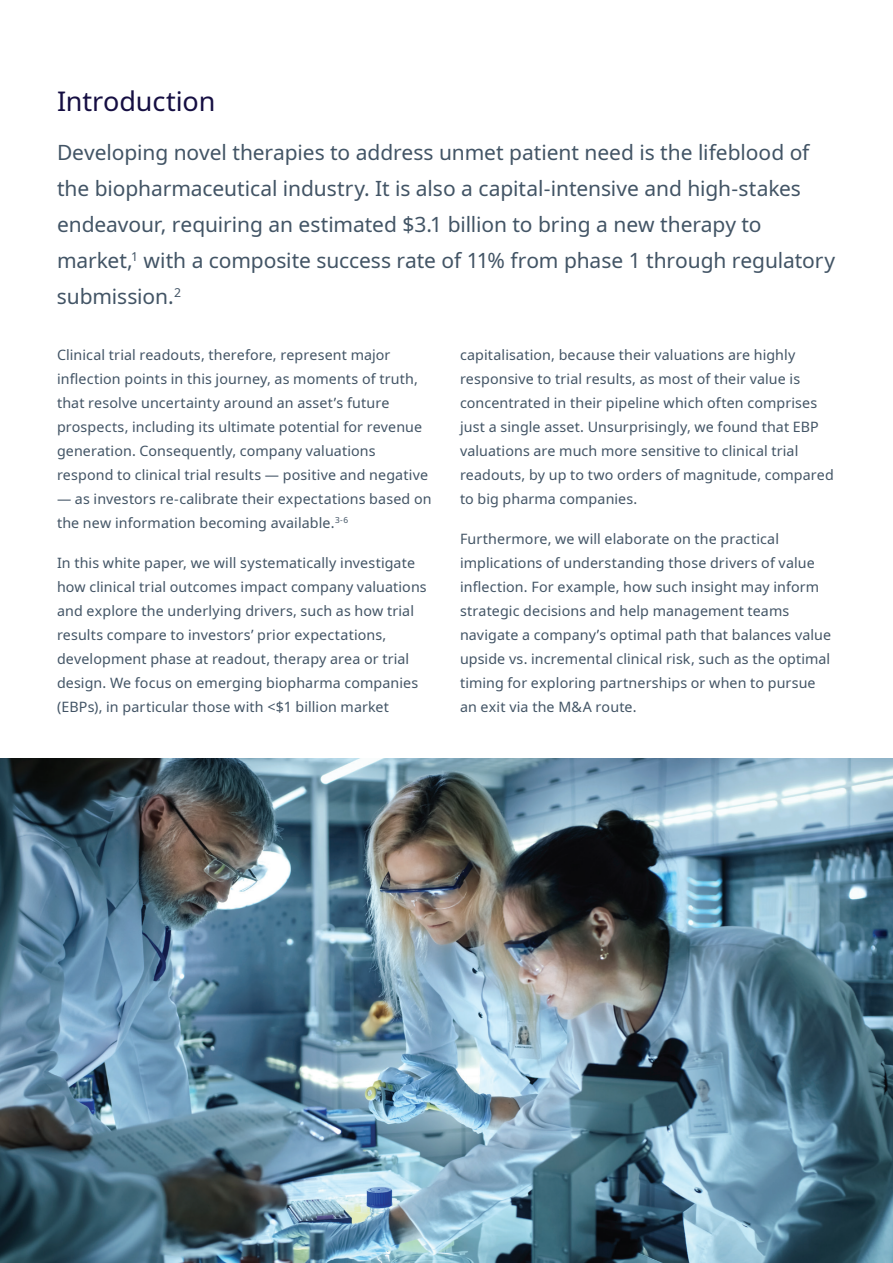
<style>
.page{position:relative;width:893px;height:1263px;background:#fff}
.page>*{position:absolute;margin:0;border:0;box-sizing:border-box;transform-origin:0 0}
.t1{font:27px "Noto Sans";letter-spacing:-.005em;color:#150e42}
.t2{font:21px/36px "Noto Sans";letter-spacing:-.005em;color:#425465}
.t3{font:14.25px/24px "Noto Sans";letter-spacing:.01em;color:#425465}
</style>
<div class="page">
<img style="left:0;top:759px;width:893px;height:504px">
<h1 class="t1" style="left:57px;top:82px;width:160px">Introduction</h1>
<p class="t2" style="left:57px;top:134px;width:780px">Developing novel therapies to address unmet patient need is the lifeblood of the biopharmaceutical industry. It is also a capital-intensive and high-stakes endeavour, requiring an estimated $3.1 billion to bring a new therapy to market,<sup>1</sup> with a composite success rate of 11% from phase 1 through regulatory submission.<sup>2</sup></p>
<p class="t3" style="left:57px;top:343px;width:373px">Clinical trial readouts, therefore, represent major inflection points in this journey, as moments of truth, that resolve uncertainty around an asset’s future prospects, including its ultimate potential for revenue generation. Consequently, company valuations respond to clinical trial results — positive and negative</p>
<p class="t3" style="left:57px;top:487px;width:376px">— as investors re-calibrate their expectations based on the new information becoming available.<sup>3-6</sup></p>
<p class="t3" style="left:57px;top:551px;width:371px">In this white paper, we will systematically investigate how clinical trial outcomes impact company valuations and explore the underlying drivers, such as how trial results compare to investors’ prior expectations, development phase at readout, therapy area or trial design. We focus on emerging biopharma companies (EBPs), in particular those with &lt;$1 billion market</p>
<p class="t3" style="left:460px;top:343px;width:375px">capitalisation, because their valuations are highly responsive to trial results, as most of their value is concentrated in their pipeline which often comprises just a single asset. Unsurprisingly, we found that EBP valuations are much more sensitive to clinical trial readouts, by up to two orders of magnitude, compared to big pharma companies.</p>
<p class="t3" style="left:460px;top:527px;width:373px">Furthermore, we will elaborate on the practical implications of understanding those drivers of value inflection. For example, how such insight may inform strategic decisions and help management teams navigate a company’s optimal path that balances value upside vs. incremental clinical risk, such as the optimal timing for exploring partnerships or when to pursue an exit via the M&amp;A route.</p>
</div>
